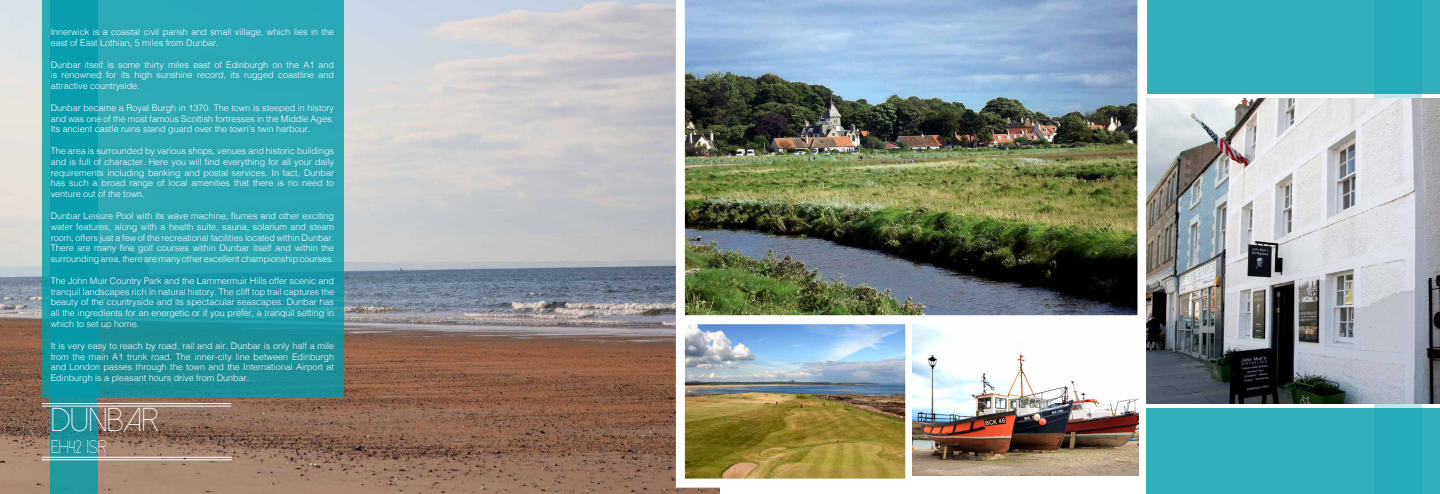
<style>
.page{position:relative;width:1440px;height:494px;background:#fff}
.page>*{position:absolute;margin:0;border:0;box-sizing:border-box;transform-origin:0 0}
.t1{font:300 33px "Dolce Vita";color:#fff}
.t2{font:300 18px "Dolce Vita";color:#fff}
.t3{font:300 9px/10.8px "Helvetica";color:#fff;text-align:justify}
</style>
<div class="page">
<div style="left:1147px;top:0;width:293px;height:94px;background:#33afbb"></div>
<div style="left:1147px;top:408px;width:293px;height:85px;background:#33afbb"></div>
<img style="left:0;top:0;width:720px;height:493px">
<img style="left:686px;top:324px;width:218px;height:153px">
<div style="left:676px;top:311px;width:238px;height:176px;border:9px solid #fff"></div>
<img style="left:676px;top:0;width:462px;height:324px">
<div style="left:1374px;top:0;width:48px;height:493px;background:#26aab7"></div>
<img style="left:1147px;top:98px;width:293px;height:305px">
<img style="left:913px;top:324px;width:226px;height:150px">
<div style="left:42px;top:0;width:302px;height:397px;background:linear-gradient(to bottom,#30b0be,#1c949d)"></div>
<svg style="left:51px;top:0;width:47px;height:493px;background:#0c9ba8"></svg>
<hr style="left:42px;top:403px;width:189px;height:1px;background:#fff">
<hr style="left:42px;top:405px;width:189px;height:1px;background:#fff">
<hr style="left:42px;top:456px;width:190px;height:1px;background:#fff">
<hr style="left:42px;top:459px;width:190px;height:1px;background:#fff">
<p class="t3" style="left:51px;top:26px;width:285px">Innerwick is a coastal civil parish and small village, which lies in the east of East Lothian, 5 miles from Dunbar.</p>
<p class="t3" style="left:51px;top:58px;width:285px">Dunbar itself is some thirty miles east of Edinburgh on the A1 and is renowned for its high sunshine record, its rugged coastline and attractive countryside.</p>
<p class="t3" style="left:51px;top:101px;width:285px">Dunbar became a Royal Burgh in 1370. The town is steeped in history and was one of the most famous Scottish fortresses in the Middle Ages.<br>Its ancient castle ruins stand guard over the town’s twin harbour.</p>
<p class="t3" style="left:51px;top:145px;width:285px">The area is surrounded by various shops, venues and historic buildings and is full of character. Here you will find everything for all your daily requirements including banking and postal services. In fact, Dunbar has such a broad range of local amenities that there is no need to venture out of the town.</p>
<p class="t3" style="left:51px;top:209px;width:285px">Dunbar Leisure Pool with its wave machine, flumes and other exciting water features, along with a health suite, sauna, solarium and steam room, offers just a few of the recreational facilities located within Dunbar.<br>There are many fine golf courses within Dunbar itself and within the surrounding area, there are many other excellent championship courses.</p>
<p class="t3" style="left:51px;top:274px;width:285px">The John Muir Country Park and the Lammermuir Hills offer scenic and tranquil landscapes rich in natural history. The cliff top trail captures the beauty of the countryside and its spectacular seascapes. Dunbar has all the ingredients for an energetic or if you prefer, a tranquil setting in which to set up home.</p>
<p class="t3" style="left:51px;top:339px;width:285px">It is very easy to reach by road, rail and air. Dunbar is only half a mile from the main A1 trunk road. The inner-city line between Edinburgh and London passes through the town and the International Airport at Edinburgh is a pleasant hours drive from Dunbar.</p>
<h1 class="t1" style="left:51px;top:403px;width:109px">DUNBAR</h1>
<h2 class="t2" style="left:51px;top:437px;width:57px">EH42 1SR</h2>
</div>
